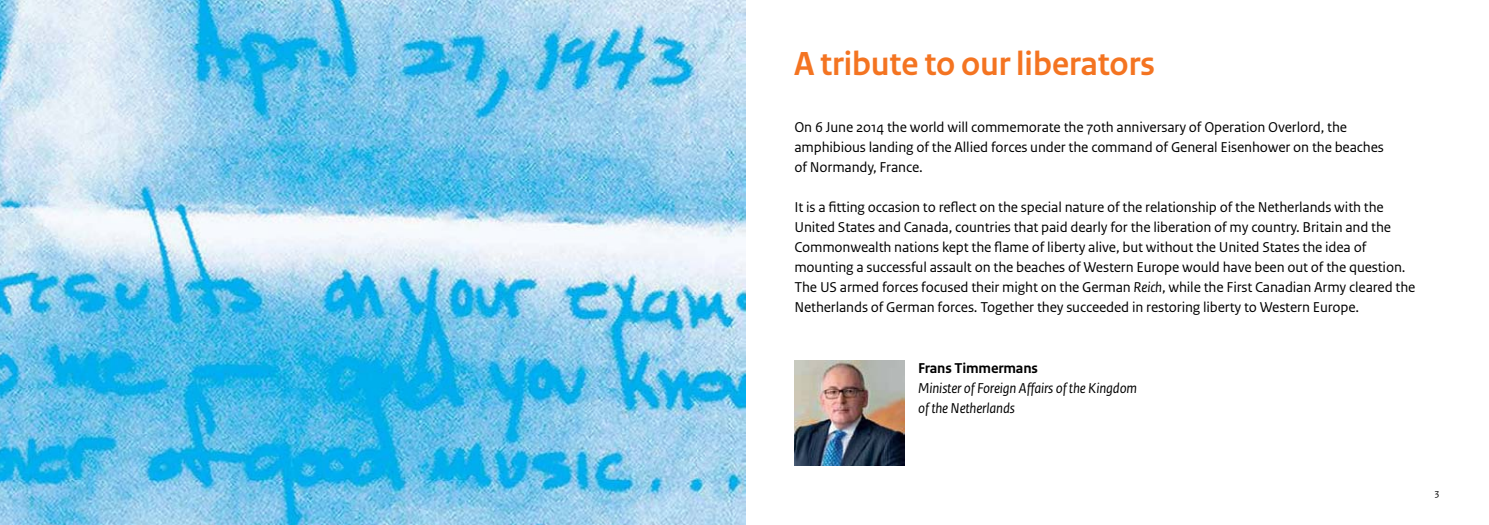
<style>
.page{position:relative;width:1489px;height:525px;background:#fff}
.page>*{position:absolute;margin:0;border:0;box-sizing:border-box;transform-origin:0 0}
.t1{font:700 35px "Rijksoverheid Sans Heading";color:#f47421}
.t2{font:15px/20px "Rijksoverheid Sans Text";letter-spacing:-.01em;color:#000}
.t3{font:italic 15px/20px "Rijksoverheid Sans Text";letter-spacing:-.01em;color:#000}
.t4{font:700 15px "Rijksoverheid Sans Text";letter-spacing:-.01em;color:#000}
.t5{font:10px "Rijksoverheid Sans Text";color:#000}
.s1{font-style:italic}
</style>
<div class="page">
<img style="left:0;top:0;width:745px;height:524px">
<img style="left:794px;top:360px;width:110px;height:105px">
<h1 class="t1" style="left:794px;top:44px;width:362px">A tribute to our liberators</h1>
<p class="t2" style="left:794px;top:117px;width:591px">On 6 June 2014 the world will commemorate the 70th anniversary of Operation Overlord, the amphibious landing of the Allied forces under the command of General Eisenhower on the beaches of Normandy, France.</p>
<p class="t2" style="left:794px;top:197px;width:622px">It is a fitting occasion to reflect on the special nature of the relationship of the Netherlands with the United States and Canada, countries that paid dearly for the liberation of my country. Britain and the Commonwealth nations kept the flame of liberty alive, but without the United States the idea of mounting a successful assault on the beaches of Western Europe would have been out of the question.<br>The US armed forces focused their might on the German <span class="s1">Reich</span>, while the First Canadian Army cleared the Netherlands of German forces. Together they succeeded in restoring liberty to Western Europe.</p>
<p class="t4" style="left:918px;top:359px;width:121px">Frans Timmermans</p>
<p class="t3" style="left:918px;top:378px;width:220px">Minister of Foreign Affairs of the Kingdom of the Netherlands</p>
<p class="t5" style="left:1434px;top:486px;width:6px">3</p>
</div>
